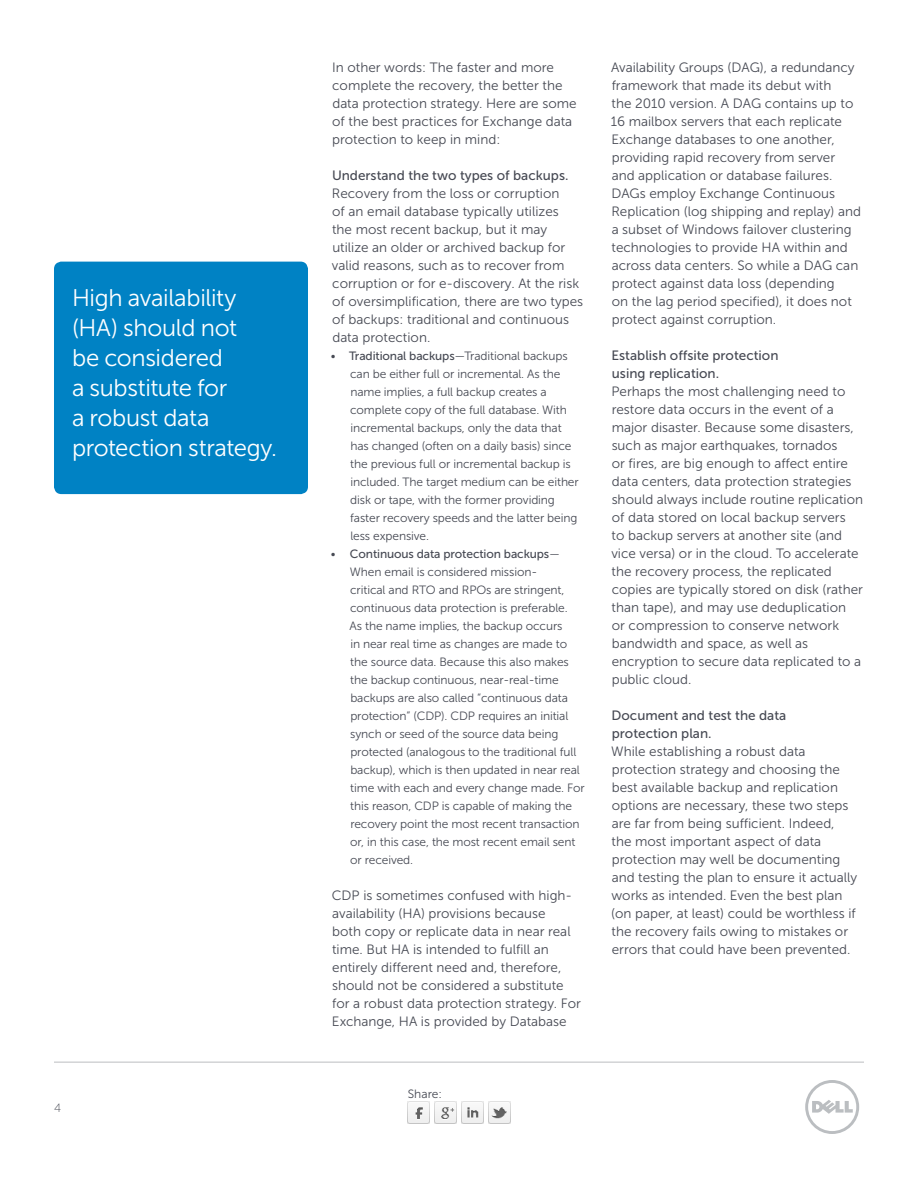
<style>
.page{position:relative;width:918px;height:1188px;background:#fff}
.page>*{position:absolute;margin:0;border:0;box-sizing:border-box;transform-origin:0 0}
.t1{font:24px/30px "Museo Sans For Dell 300";letter-spacing:-.015em;color:#fff}
.t2{font:13.5px/18px "Museo Sans For Dell 300";color:#464953}
.t3{font:13.5px/18px "Museo Sans For Dell 500";color:#464953}
.t4{font:12px/18px "Museo Sans For Dell 300";letter-spacing:-.01em;color:#464953}
.t5{font:12px "Museo Sans For Dell 500";letter-spacing:-.01em;color:#464953}
.t6{font:12px "Museo Sans For Dell 100";color:#464953}
.s1{font-family:"Museo Sans For Dell 500"}
.s2{font-family:"Museo Sans For Dell 300"}
</style>
<div class="page">
<hr style="left:54px;top:1062px;width:810px;height:1px;background:#bbbec1">
<svg style="left:805px;top:1080px;width:54px;height:54px"></svg>
<div style="left:54px;top:262px;width:254px;height:232px;background:#0082c4;border-radius:7px"></div>
<img style="left:407px;top:1101px;width:22px;height:22px">
<img style="left:434px;top:1101px;width:22px;height:22px">
<img style="left:461px;top:1101px;width:22px;height:22px">
<img style="left:489px;top:1101px;width:22px;height:22px">
<h1 class="t1" style="left:72px;top:283px;width:207px">High availability (HA) should not<br>be considered<br>a substitute for<br>a robust data protection strategy.</h1>
<p class="t6" style="left:54px;top:1101px;width:9px">4</p>
<p class="t2" style="left:332px;top:58px;width:246px">In other words: The faster and more complete the recovery, the better the data protection strategy. Here are some of the best practices for Exchange data protection to keep in mind:</p>
<p class="t3" style="left:332px;top:166px;width:238px">Understand the two types of backups.</p>
<p class="t2" style="left:332px;top:184px;width:253px">Recovery from the loss or corruption<br>of an email database typically utilizes<br>the most recent backup, but it may utilize an older or archived backup for valid reasons, such as to recover from corruption or for e-discovery. At the risk of oversimplification, there are two types of backups: traditional and continuous data protection.</p>
<p class="t4" style="left:350px;top:347px;width:230px;text-indent:-19px">• <span class="s1">Traditional backups</span>—Traditional backups can be either full or incremental. As the name implies, a full backup creates a complete copy of the full database. With incremental backups, only the data that has changed (often on a daily basis) since the previous full or incremental backup is included. The target medium can be either disk or tape, with the former providing faster recovery speeds and the latter being less expensive.</p>
<p class="t5" style="left:331px;top:547px;width:231px"><span class="s2">•</span> Continuous data protection backups<span class="s2">—</span></p>
<p class="t4" style="left:350px;top:563px;width:237px">When email is considered mission-<br>critical and RTO and RPOs are stringent, continuous data protection is preferable.<br>As the name implies, the backup occurs<br>in near real time as changes are made to the source data. Because this also makes the backup continuous, near-real-time backups are also called “continuous data protection” (CDP). CDP requires an initial synch or seed of the source data being protected (analogous to the traditional full backup), which is then updated in near real time with each and every change made. For this reason, CDP is capable of making the recovery point the most recent transaction or, in this case, the most recent email sent or received.</p>
<p class="t2" style="left:332px;top:886px;width:251px">CDP is sometimes confused with high&shy;availability (HA) provisions because<br>both copy or replicate data in near real time. But HA is intended to fulfill an entirely different need and, therefore, should not be considered a substitute for a robust data protection strategy. For Exchange, HA is provided by Database</p>
<p class="t4" style="left:408px;top:1085px;width:36px">Share:</p>
<p class="t2" style="left:611px;top:58px;width:252px">Availability Groups (DAG), a redundancy framework that made its debut with<br>the 2010 version. A DAG contains up to 16 mailbox servers that each replicate Exchange databases to one another, providing rapid recovery from server<br>and application or database failures.<br>DAGs employ Exchange Continuous Replication (log shipping and replay) and a subset of Windows failover clustering technologies to provide HA within and across data centers. So while a DAG can protect against data loss (depending<br>on the lag period specified), it does not protect against corruption.</p>
<p class="t3" style="left:612px;top:346px;width:169px">Establish offsite protection using replication.</p>
<p class="t2" style="left:611px;top:382px;width:253px">Perhaps the most challenging need to restore data occurs in the event of a major disaster. Because some disasters, such as major earthquakes, tornados<br>or fires, are big enough to affect entire data centers, data protection strategies should always include routine replication of data stored on local backup servers<br>to backup servers at another site (and vice versa) or in the cloud. To accelerate the recovery process, the replicated copies are typically stored on disk (rather than tape), and may use deduplication<br>or compression to conserve network bandwidth and space, as well as encryption to secure data replicated to a public cloud.</p>
<p class="t3" style="left:612px;top:706px;width:176px">Document and test the data protection plan.</p>
<p class="t2" style="left:611px;top:742px;width:248px">While establishing a robust data protection strategy and choosing the best available backup and replication options are necessary, these two steps are far from being sufficient. Indeed, the most important aspect of data protection may well be documenting and testing the plan to ensure it actually works as intended. Even the best plan (on paper, at least) could be worthless if the recovery fails owing to mistakes or errors that could have been prevented.</p>
</div>
